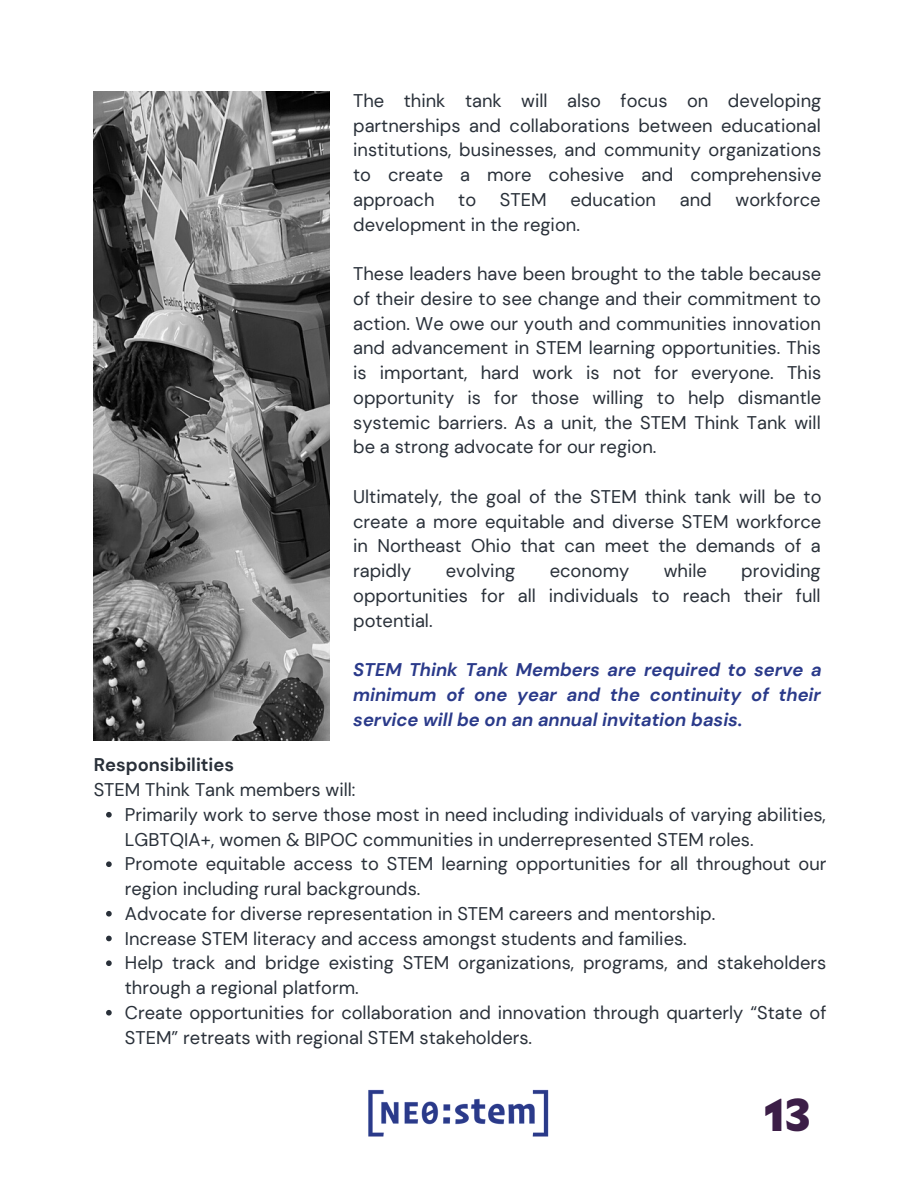
<style>
.page{position:relative;width:918px;height:1188px;background:#fff}
.page>*{position:absolute;margin:0;border:0;box-sizing:border-box;transform-origin:0 0}
.t1{font:900 45.45px "Mallory";color:#3c1e47}
.t2{font:18.3px/24.8px "DM Sans";color:#293039;text-align:justify}
.t3{font:italic 700 18.3px/24.8px "DM Sans";color:#2a3a8a;text-align:justify}
.t4{font:700 18.3px "DM Sans";color:#293039}
</style>
<div class="page">
<img style="left:368px;top:1089px;width:181px;height:48px">
<svg style="left:106px;top:812px;width:6px;height:6px"></svg>
<svg style="left:106px;top:861px;width:6px;height:6px"></svg>
<svg style="left:106px;top:911px;width:6px;height:6px"></svg>
<svg style="left:106px;top:936px;width:6px;height:5px"></svg>
<svg style="left:106px;top:960px;width:6px;height:6px"></svg>
<svg style="left:106px;top:1010px;width:6px;height:6px"></svg>
<img style="left:94px;top:92px;width:236px;height:649px">
<p class="t2" style="left:353px;top:88px;width:470px">The think tank will also focus on developing partnerships and collaborations between educational institutions, businesses, and community organizations to create a more cohesive and comprehensive approach</p>
<p class="t2" style="left:458px;top:187px;width:19px">to</p>
<p class="t2" style="left:500px;top:187px;width:48px">STEM</p>
<p class="t2" style="left:570px;top:187px;width:87px">education</p>
<p class="t2" style="left:680px;top:187px;width:33px">and</p>
<p class="t2" style="left:736px;top:187px;width:87px">workforce</p>
<p class="t2" style="left:353px;top:212px;width:228px">development in the region.</p>
<p class="t2" style="left:353px;top:261px;width:470px">These leaders have been brought to the table because of their desire to see change and their commitment to action. We owe our youth and communities innovation and advancement in STEM learning opportunities. This is important, hard work is not for everyone. This opportunity is for those willing to help dismantle systemic barriers. As a unit, the STEM Think Tank will be a strong advocate for our region.</p>
<p class="t2" style="left:353px;top:484px;width:470px">Ultimately, the goal of the STEM think tank will be to create a more equitable and diverse STEM workforce in Northeast Ohio that can meet the demands of a rapidly</p>
<p class="t2" style="left:353px;top:558px;width:469px;text-indent:388px">providing opportunities for all individuals to reach their full potential.</p>
<p class="t3" style="left:353px;top:657px;width:470px">STEM Think Tank Members are required to serve a minimum of one year and the continuity of their service will be on an annual invitation basis.</p>
<p class="t2" style="left:446px;top:558px;width:71px">evolving</p>
<p class="t2" style="left:550px;top:558px;width:81px">economy</p>
<p class="t2" style="left:664px;top:558px;width:45px">while</p>
<p class="t4" style="left:94px;top:753px;width:142px">Responsibilities</p>
<p class="t2" style="left:94px;top:778px;width:263px">STEM Think Tank members will:</p>
<p class="t2" style="left:125px;top:802px;width:702px">Primarily work to serve those most in need including individuals of varying abilities,<br>LGBTQIA+, women &amp; BIPOC communities in underrepresented STEM roles.</p>
<p class="t2" style="left:125px;top:852px;width:703px">Promote equitable access to STEM learning opportunities for all throughout our region including rural backgrounds.</p>
<p class="t2" style="left:125px;top:901px;width:592px">Advocate for diverse representation in STEM careers and mentorship.</p>
<p class="t2" style="left:125px;top:926px;width:563px">Increase STEM literacy and access amongst students and families.</p>
<p class="t2" style="left:125px;top:951px;width:703px">Help track and bridge existing STEM organizations, programs, and stakeholders through a regional platform.</p>
<p class="t2" style="left:125px;top:1000px;width:703px">Create opportunities for collaboration and innovation through quarterly “State of<br>STEM” retreats with regional STEM stakeholders.</p>
<p class="t1" style="left:764px;top:1082px;width:49px">13</p>
</div>
